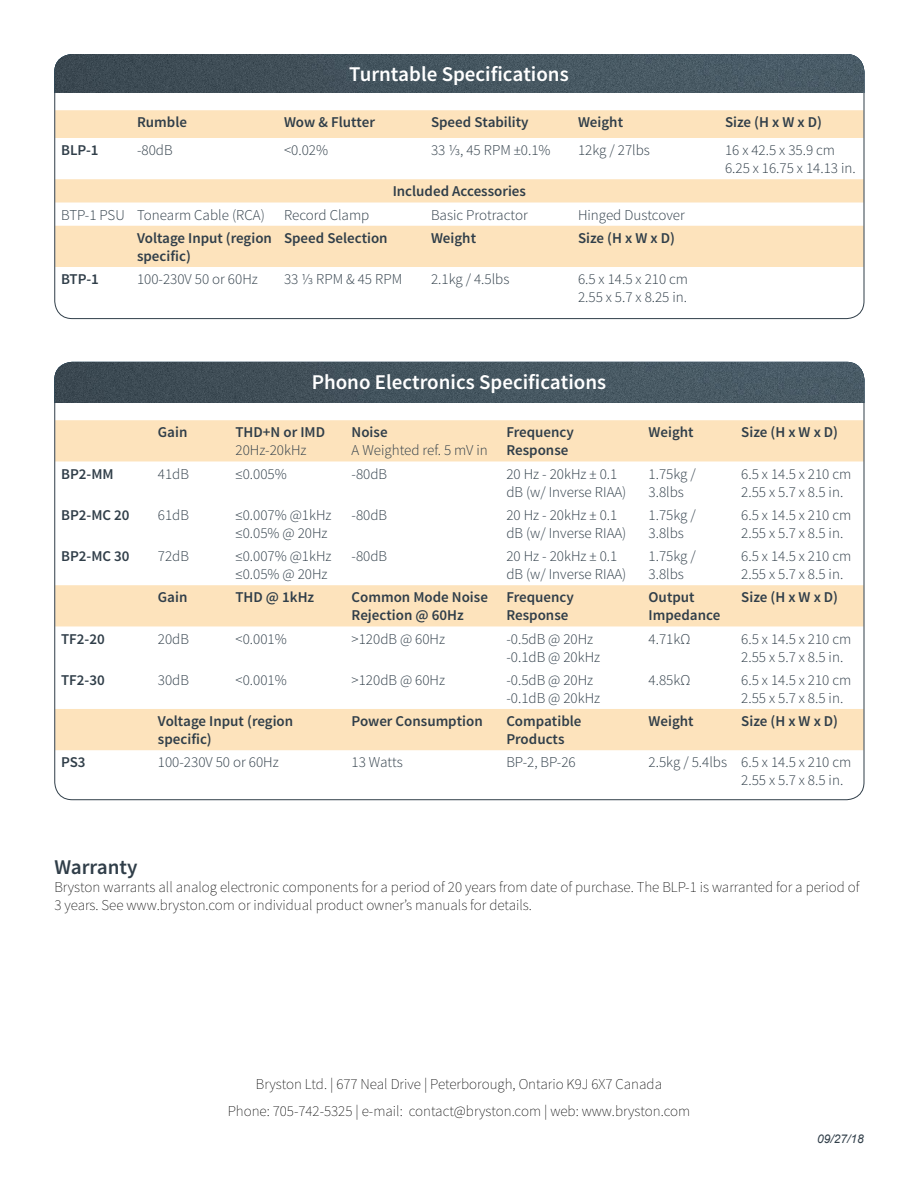
<style>
.page{position:relative;width:918px;height:1188px;background:#fff}
.page>*{position:absolute;margin:0;border:0;box-sizing:border-box;transform-origin:0 0}
.t1{font:600 21px "Source Sans Pro";color:#fff}
.t2{font:600 21px "Source Sans Pro";color:#303e49}
.t3{font:300 15px/18px "Source Sans Pro";color:#303e49}
.t4{font:600 15px/18px "Source Sans Pro";color:#303e49}
.t5{font:200 15px/18px "Source Sans Pro";color:#000}
.t6{font:italic 12px "Arial";color:#303e49}
</style>
<div class="page">
<svg style="left:56px;top:110px;width:806px;height:157px;fill:#fde3bc"></svg>
<img style="left:54px;top:54px;width:810px;height:39px">
<svg style="left:56px;top:420px;width:806px;height:330px"></svg>
<img style="left:54px;top:362px;width:810px;height:41px">
<h1 class="t1" style="left:349px;top:61px;width:221px">Turntable Specifications</h1>
<p class="t4" style="left:137px;top:114px;width:52px">Rumble</p>
<p class="t4" style="left:284px;top:114px;width:92px">Wow &amp; Flutter</p>
<p class="t4" style="left:431px;top:114px;width:99px">Speed Stability</p>
<p class="t4" style="left:578px;top:114px;width:47px">Weight</p>
<p class="t4" style="left:725px;top:114px;width:98px">Size (H x W x D)</p>
<p class="t4" style="left:61px;top:142px;width:39px">BLP-1</p>
<p class="t3" style="left:137px;top:141px;width:37px">-80dB</p>
<p class="t3" style="left:284px;top:141px;width:46px">&lt;0.02%</p>
<p class="t3" style="left:431px;top:141px;width:121px">33 ⅓, 45 RPM ±0.1%</p>
<p class="t3" style="left:578px;top:141px;width:73px">12kg / 27lbs</p>
<p class="t3" style="left:725px;top:141px;width:132px">16 x 42.5 x 35.9 cm<br>6.25 x 16.75 x 14.13 in.</p>
<p class="t4" style="left:393px;top:183px;width:135px">Included Accessories</p>
<p class="t3" style="left:61px;top:206px;width:205px">BTP-1 PSU Tonearm Cable (RCA)</p>
<p class="t3" style="left:284px;top:206px;width:87px">Record Clamp</p>
<p class="t3" style="left:431px;top:206px;width:98px">Basic Protractor</p>
<p class="t3" style="left:578px;top:206px;width:108px">Hinged Dustcover</p>
<p class="t4" style="left:137px;top:229px;width:136px">Voltage Input (region specific)</p>
<p class="t4" style="left:284px;top:229px;width:105px">Speed Selection</p>
<p class="t4" style="left:431px;top:229px;width:47px">Weight</p>
<p class="t4" style="left:578px;top:229px;width:98px">Size (H x W x D)</p>
<p class="t4" style="left:61px;top:271px;width:39px">BTP-1</p>
<p class="t3" style="left:137px;top:270px;width:122px">100-230V 50 or 60Hz</p>
<p class="t3" style="left:284px;top:270px;width:120px">33 ⅓ RPM &amp; 45 RPM</p>
<p class="t3" style="left:431px;top:270px;width:80px">2.1kg / 4.5lbs</p>
<p class="t3" style="left:578px;top:270px;width:112px">6.5 x 14.5 x 210 cm<br>2.55 x 5.7 x 8.25 in.</p>
<h1 class="t1" style="left:312px;top:369px;width:296px">Phono Electronics Specifications</h1>
<p class="t4" style="left:158px;top:424px;width:31px">Gain</p>
<p class="t4" style="left:236px;top:424px;width:91px">THD+N or IMD</p>
<p class="t3" style="left:236px;top:442px;width:73px">20Hz-20kHz</p>
<p class="t4" style="left:352px;top:424px;width:38px">Noise</p>
<p class="t3" style="left:352px;top:442px;width:138px">A Weighted ref. 5 mV in</p>
<p class="t4" style="left:506px;top:424px;width:69px">Frequency<br>Response</p>
<p class="t4" style="left:649px;top:424px;width:47px">Weight</p>
<p class="t4" style="left:741px;top:424px;width:98px">Size (H x W x D)</p>
<p class="t4" style="left:61px;top:465px;width:54px">BP2-MM</p>
<p class="t3" style="left:158px;top:465px;width:33px">41dB</p>
<p class="t3" style="left:235px;top:465px;width:53px">≤0.005%</p>
<p class="t3" style="left:352px;top:465px;width:37px">-80dB</p>
<p class="t3" style="left:506px;top:465px;width:122px">20 Hz - 20kHz ± 0.1 dB (w/ Inverse RIAA)</p>
<p class="t3" style="left:649px;top:465px;width:49px">1.75kg /<br>3.8lbs</p>
<p class="t3" style="left:741px;top:465px;width:112px">6.5 x 14.5 x 210 cm<br>2.55 x 5.7 x 8.5 in.</p>
<p class="t4" style="left:61px;top:506px;width:70px">BP2-MC 20</p>
<p class="t3" style="left:158px;top:506px;width:33px">61dB</p>
<p class="t3" style="left:235px;top:506px;width:98px">≤0.007% @1kHz ≤0.05% @ 20Hz</p>
<p class="t3" style="left:352px;top:506px;width:37px">-80dB</p>
<p class="t3" style="left:506px;top:506px;width:122px">20 Hz - 20kHz ± 0.1 dB (w/ Inverse RIAA)</p>
<p class="t3" style="left:649px;top:506px;width:49px">1.75kg /<br>3.8lbs</p>
<p class="t3" style="left:741px;top:506px;width:112px">6.5 x 14.5 x 210 cm<br>2.55 x 5.7 x 8.5 in.</p>
<p class="t4" style="left:61px;top:548px;width:70px">BP2-MC 30</p>
<p class="t3" style="left:158px;top:547px;width:33px">72dB</p>
<p class="t3" style="left:235px;top:547px;width:98px">≤0.007% @1kHz ≤0.05% @ 20Hz</p>
<p class="t3" style="left:352px;top:547px;width:37px">-80dB</p>
<p class="t3" style="left:506px;top:547px;width:122px">20 Hz - 20kHz ± 0.1 dB (w/ Inverse RIAA)</p>
<p class="t3" style="left:649px;top:547px;width:49px">1.75kg /<br>3.8lbs</p>
<p class="t3" style="left:741px;top:547px;width:112px">6.5 x 14.5 x 210 cm<br>2.55 x 5.7 x 8.5 in.</p>
<p class="t4" style="left:158px;top:589px;width:31px">Gain</p>
<p class="t4" style="left:236px;top:589px;width:80px">THD @ 1kHz</p>
<p class="t4" style="left:352px;top:589px;width:138px">Common Mode Noise<br>Rejection @ 60Hz</p>
<p class="t4" style="left:506px;top:589px;width:69px">Frequency<br>Response</p>
<p class="t4" style="left:649px;top:589px;width:73px">Output<br>Impedance</p>
<p class="t4" style="left:741px;top:589px;width:98px">Size (H x W x D)</p>
<p class="t4" style="left:61px;top:630px;width:45px">TF2-20</p>
<p class="t3" style="left:158px;top:630px;width:33px">20dB</p>
<p class="t3" style="left:235px;top:630px;width:53px">&lt;0.001%</p>
<p class="t3" style="left:352px;top:630px;width:95px">&gt;120dB @ 60Hz</p>
<p class="t3" style="left:506px;top:630px;width:95px">-0.5dB @ 20Hz -0.1dB @ 20kHz</p>
<p class="t3" style="left:649px;top:630px;width:43px">4.71kΩ</p>
<p class="t3" style="left:741px;top:630px;width:112px">6.5 x 14.5 x 210 cm<br>2.55 x 5.7 x 8.5 in.</p>
<p class="t4" style="left:61px;top:671px;width:45px">TF2-30</p>
<p class="t3" style="left:158px;top:671px;width:33px">30dB</p>
<p class="t3" style="left:235px;top:671px;width:53px">&lt;0.001%</p>
<p class="t3" style="left:352px;top:671px;width:95px">&gt;120dB @ 60Hz</p>
<p class="t3" style="left:506px;top:671px;width:95px">-0.5dB @ 20Hz -0.1dB @ 20kHz</p>
<p class="t3" style="left:649px;top:671px;width:43px">4.85kΩ</p>
<p class="t3" style="left:741px;top:671px;width:112px">6.5 x 14.5 x 210 cm<br>2.55 x 5.7 x 8.5 in.</p>
<p class="t4" style="left:158px;top:713px;width:137px">Voltage Input (region specific)</p>
<p class="t4" style="left:352px;top:713px;width:133px">Power Consumption</p>
<p class="t4" style="left:506px;top:713px;width:77px">Compatible<br>Products</p>
<p class="t4" style="left:649px;top:713px;width:47px">Weight</p>
<p class="t4" style="left:741px;top:713px;width:98px">Size (H x W x D)</p>
<p class="t4" style="left:61px;top:754px;width:26px">PS3</p>
<p class="t3" style="left:158px;top:754px;width:122px">100-230V 50 or 60Hz</p>
<p class="t3" style="left:352px;top:754px;width:53px">13 Watts</p>
<p class="t3" style="left:506px;top:754px;width:71px">BP-2, BP-26</p>
<p class="t3" style="left:741px;top:754px;width:112px;text-indent:-93px">2.5kg / 5.4lbs 6.5 x 14.5 x 210 cm<br>2.55 x 5.7 x 8.5 in.</p>
<h1 class="t2" style="left:54px;top:854px;width:85px">Warranty</h1>
<p class="t5" style="left:54px;top:878px;width:807px">Bryston warrants all analog electronic components for a period of 20 years from date of purchase. The BLP-1 is warranted for a period of<br>3 years. See www.bryston.com or individual product owner’s manuals for details.</p>
<p class="t5" style="left:228px;top:1071px;width:464px;line-height:27px;text-align:center">Bryston Ltd. | 677 Neal Drive | Peterborough, Ontario K9J 6X7 Canada<br>Phone: 705-742-5325 | e-mail: contact@bryston.com | web: www.bryston.com</p>
<p class="t6" style="left:817px;top:1131px;width:48px">09/27/18</p>
</div>
